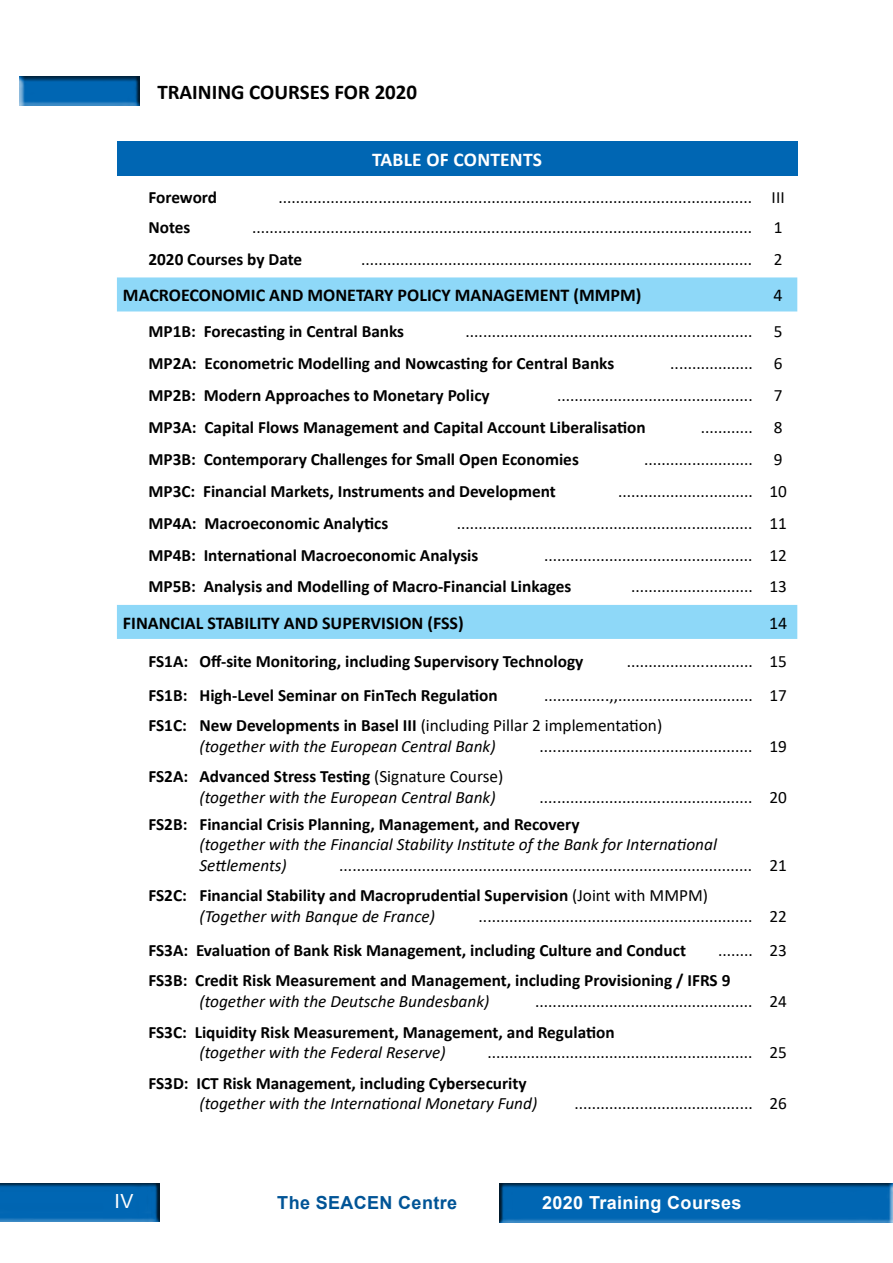
<style>
.page{position:relative;width:893px;height:1263px;background:#fff}
.page>*{position:absolute;margin:0;border:0;box-sizing:border-box;transform-origin:0 0}
.t1{font:700 21px "Calibri";color:#000}
.t2{font:700 19.5px "Calibri";letter-spacing:.01em;color:#fff}
.t3{font:19.5px "Arial";color:#fff}
.t4{font:700 18px "Calibri";color:#000}
.t5{font:700 18px "Arial";letter-spacing:.02em;color:#fff}
.t6{font:700 18px "Arial";letter-spacing:.02em;color:#005496}
.t7{font:18px "Calibri";color:#000}
.t8{font:17.25px/30.3px "Calibri";color:#000}
.t9{font:700 17.25px "Calibri";color:#000}
.t10{font:italic 17.25px/20.7px "Calibri";color:#000}
.s1{font-weight:700}
.s2{font-weight:700;font-style:normal}
.s3{font-style:normal}
</style>
<div class="page">
<div style="left:117px;top:141px;width:680px;height:34px;background:#0066b3"></div>
<div style="left:117px;top:277px;width:680px;height:34px;background:#8ed8f8"></div>
<div style="left:117px;top:605px;width:680px;height:34px;background:#8ed8f8"></div>
<div style="left:16px;top:71px;width:125px;height:39px;background:#000;opacity:.75"></div>
<div style="left:499px;top:1179px;width:394px;height:47px;background:#000;opacity:.75"></div>
<div style="left:0;top:1179px;width:161px;height:46px;background:#000;opacity:.75"></div>
<p class="t1" style="left:157px;top:77px;width:261px">TRAINING COURSES FOR 2020</p>
<p class="t2" style="left:372px;top:145px;width:171px">TABLE OF CONTENTS</p>
<p class="t9" style="left:148px;top:185px;width:70px">Foreword</p>
<p class="t8" style="left:278px;top:182px;width:508px">............................................................................................................. III</p>
<p class="t9" style="left:148px;top:215px;width:43px">Notes</p>
<p class="t8" style="left:252px;top:212px;width:501px">...................................................................................................................</p>
<p class="t8" style="left:774px;top:212px;width:10px">1</p>
<p class="t9" style="left:148px;top:247px;width:155px">2020 Courses by Date</p>
<p class="t8" style="left:361px;top:243px;width:423px">.......................................................................................... 2</p>
<p class="t4" style="left:123px;top:282px;width:520px">MACROECONOMIC AND MONETARY POLICY MANAGEMENT (MMPM)</p>
<p class="t7" style="left:774px;top:283px;width:11px">4</p>
<p class="t9" style="left:148px;top:319px;width:257px">MP1B: Forecasting in Central Banks</p>
<p class="t8" style="left:466px;top:316px;width:318px">.................................................................. 5</p>
<p class="t9" style="left:148px;top:351px;width:467px">MP2A: Econometric Modelling and Nowcasting for Central Banks</p>
<p class="t8" style="left:670px;top:348px;width:114px">................... 6</p>
<p class="t9" style="left:148px;top:383px;width:343px">MP2B: Modern Approaches to Monetary Policy</p>
<p class="t8" style="left:557px;top:380px;width:227px">............................................. 7</p>
<p class="t9" style="left:148px;top:415px;width:499px">MP3A: Capital Flows Management and Capital Account Liberalisation</p>
<p class="t8" style="left:701px;top:412px;width:83px">............ 8</p>
<p class="t9" style="left:148px;top:447px;width:432px">MP3B: Contemporary Challenges for Small Open Economies</p>
<p class="t8" style="left:644px;top:444px;width:140px">......................... 9</p>
<p class="t9" style="left:148px;top:479px;width:409px">MP3C: Financial Markets, Instruments and Development</p>
<p class="t8" style="left:618px;top:476px;width:170px">............................... 10</p>
<p class="t9" style="left:148px;top:511px;width:241px">MP4A: Macroeconomic Analytics</p>
<p class="t8" style="left:457px;top:507px;width:331px">.................................................................... 11</p>
<p class="t9" style="left:148px;top:543px;width:331px">MP4B: International Macroeconomic Analysis</p>
<p class="t8" style="left:544px;top:539px;width:244px">................................................ 12</p>
<p class="t9" style="left:148px;top:574px;width:425px">MP5B: Analysis and Modelling of Macro-Financial Linkages</p>
<p class="t8" style="left:631px;top:571px;width:157px">............................ 13</p>
<p class="t4" style="left:123px;top:610px;width:342px">FINANCIAL STABILITY AND SUPERVISION (FSS)</p>
<p class="t7" style="left:769px;top:610px;width:20px">14</p>
<p class="t9" style="left:148px;top:649px;width:436px">FS1A: Off-site Monitoring, including Supervisory Technology</p>
<p class="t8" style="left:627px;top:646px;width:162px">............................. 15</p>
<p class="t9" style="left:148px;top:683px;width:351px">FS1B: High-Level Seminar on FinTech Regulation</p>
<p class="t8" style="left:148px;top:680px;width:640px;text-indent:396px">...............,,............................... 17<br><span class="s1">FS1C: New Developments in Basel III</span> (including Pillar 2 implementation)</p>
<p class="t10" style="left:199px;top:735px;width:298px">(together with the European Central Bank)</p>
<p class="t8" style="left:540px;top:731px;width:249px">................................................. 19</p>
<p class="t10" style="left:199px;top:765px;width:305px;text-indent:-51px"><span class="s2">FS2A: Advanced Stress Testing</span> <span class="s3">(Signature Course) </span>(together with the European Central Bank)</p>
<p class="t8" style="left:540px;top:782px;width:249px">................................................. 20</p>
<p class="t9" style="left:148px;top:812px;width:433px">FS2B: Financial Crisis Planning, Management, and Recovery</p>
<p class="t10" style="left:199px;top:833px;width:519px">(together with the Financial Stability Institute of the Bank for International<br>Settlements)</p>
<p class="t8" style="left:148px;top:850px;width:640px;text-indent:191px">............................................................................................... 21<br><span class="s1">FS2C: Financial Stability and Macroprudential Supervision</span> (Joint with MMPM)</p>
<p class="t10" style="left:199px;top:905px;width:237px">(Together with Banque de France)</p>
<p class="t8" style="left:479px;top:901px;width:310px">............................................................... 22</p>
<p class="t9" style="left:148px;top:938px;width:539px">FS3A: Evaluation of Bank Risk Management, including Culture and Conduct</p>
<p class="t8" style="left:718px;top:935px;width:70px">........ 23</p>
<p class="t9" style="left:148px;top:968px;width:583px">FS3B: Credit Risk Measurement and Management, including Provisioning / IFRS 9</p>
<p class="t10" style="left:199px;top:990px;width:291px">(together with the Deutsche Bundesbank)</p>
<p class="t8" style="left:535px;top:986px;width:253px">.................................................. 24</p>
<p class="t9" style="left:148px;top:1019px;width:468px">FS3C: Liquidity Risk Measurement, Management, and Regulation</p>
<p class="t10" style="left:199px;top:1041px;width:248px">(together with the Federal Reserve)</p>
<p class="t8" style="left:487px;top:1037px;width:301px">............................................................. 25</p>
<p class="t9" style="left:148px;top:1070px;width:380px">FS3D: ICT Risk Management, including Cybersecurity</p>
<p class="t10" style="left:199px;top:1092px;width:339px">(together with the International Monetary Fund)</p>
<p class="t8" style="left:574px;top:1088px;width:214px">......................................... 26</p>
<p class="t3" style="left:115px;top:1188px;width:20px">IV</p>
<p class="t6" style="left:277px;top:1190px;width:181px">The SEACEN Centre</p>
<p class="t5" style="left:542px;top:1190px;width:201px">2020 Training Courses</p>
</div>
